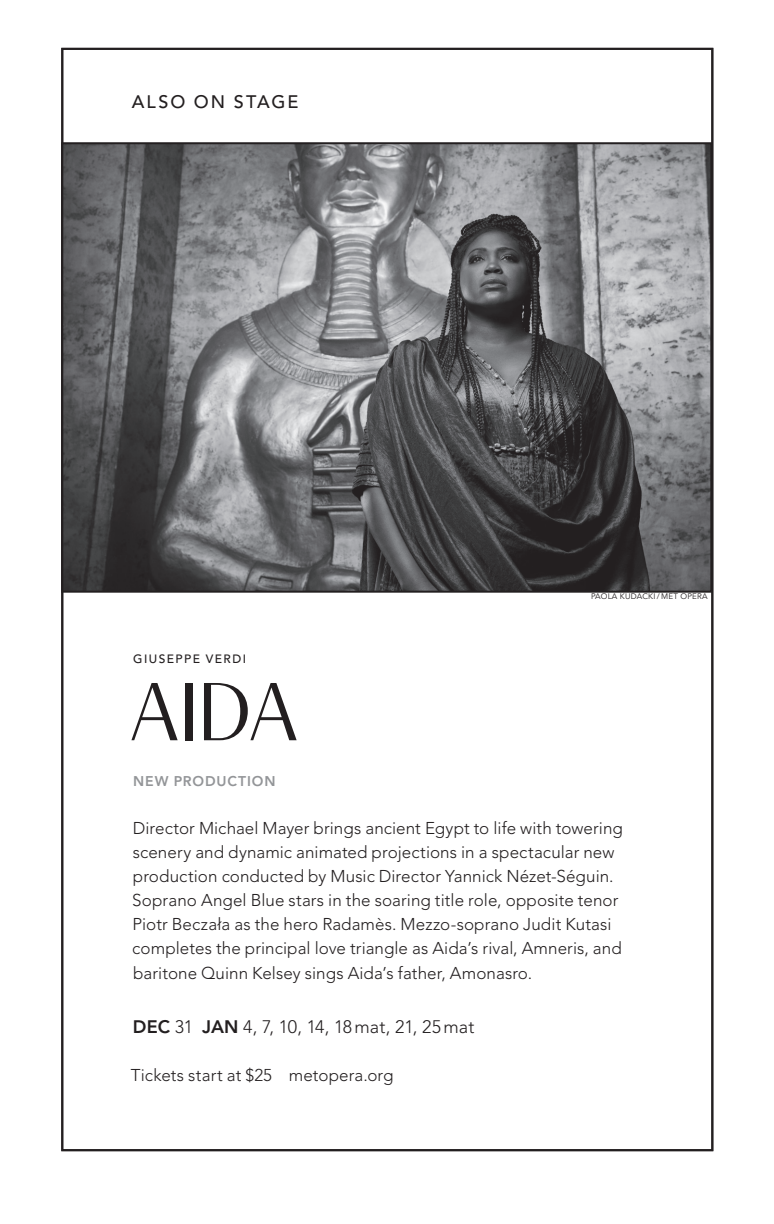
<style>
.page{position:relative;width:774px;height:1224px;background:#fff}
.page>*{position:absolute;margin:0;border:0;box-sizing:border-box;transform-origin:0 0}
.t1{font:300 80px "Albra Sans";color:#231f20}
.t2{font:300 18px "Avenir LT Pro";letter-spacing:.005em;color:#231f20}
.t3{font:500 18px "Avenir LT Pro";letter-spacing:.11em;color:#231f20}
.t4{font:300 17px/24px "Avenir LT Pro";letter-spacing:.005em;color:#231f20}
.t5{font:800 14px "Avenir LT Pro";letter-spacing:.06em;color:#939598}
.t6{font:500 12px "Avenir LT Pro";letter-spacing:.12em;color:#231f20}
.t7{font:8px "Avenir LT Pro";letter-spacing:.02em;color:#231f20}
.s1{font-weight:800}
</style>
<div class="page">
<img style="left:64px;top:145px;width:645px;height:445px">
<div style="left:61px;top:142px;width:651px;height:451px;border:2px solid #231f20"></div>
<p class="t3" style="left:132px;top:91px;width:168px">ALSO ON STAGE</p>
<p class="t7" style="left:591px;top:591px;width:118px">PAOLA KUDACKI/ MET OPERA</p>
<p class="t6" style="left:133px;top:651px;width:115px">GIUSEPPE VERDI</p>
<h1 class="t1" style="left:128px;top:666px;width:174px">AIDA</h1>
<p class="t5" style="left:133px;top:773px;width:144px">NEW PRODUCTION</p>
<p class="t4" style="left:132px;top:817px;width:492px">Director Michael Mayer brings ancient Egypt to life with towering scenery and dynamic animated projections in a spectacular new production conducted by Music Director Yannick Nézet-Séguin.<br>Soprano Angel Blue stars in the soaring title role, opposite tenor Piotr Beczała as the hero Radamès. Mezzo-soprano Judit Kutasi completes the principal love triangle as Aida’s rival, Amneris, and baritone Quinn Kelsey sings Aida’s father, Amonasro.</p>
<p class="t2" style="left:133px;top:1016px;width:343px"><span class="s1">DEC</span> 31 <span class="s1">JAN</span> 4, 7, 10, 14, 18mat, 21, 25mat</p>
<p class="t4" style="left:131px;top:1063px;width:264px">Tickets start at $25 metopera.org</p>
</div>
